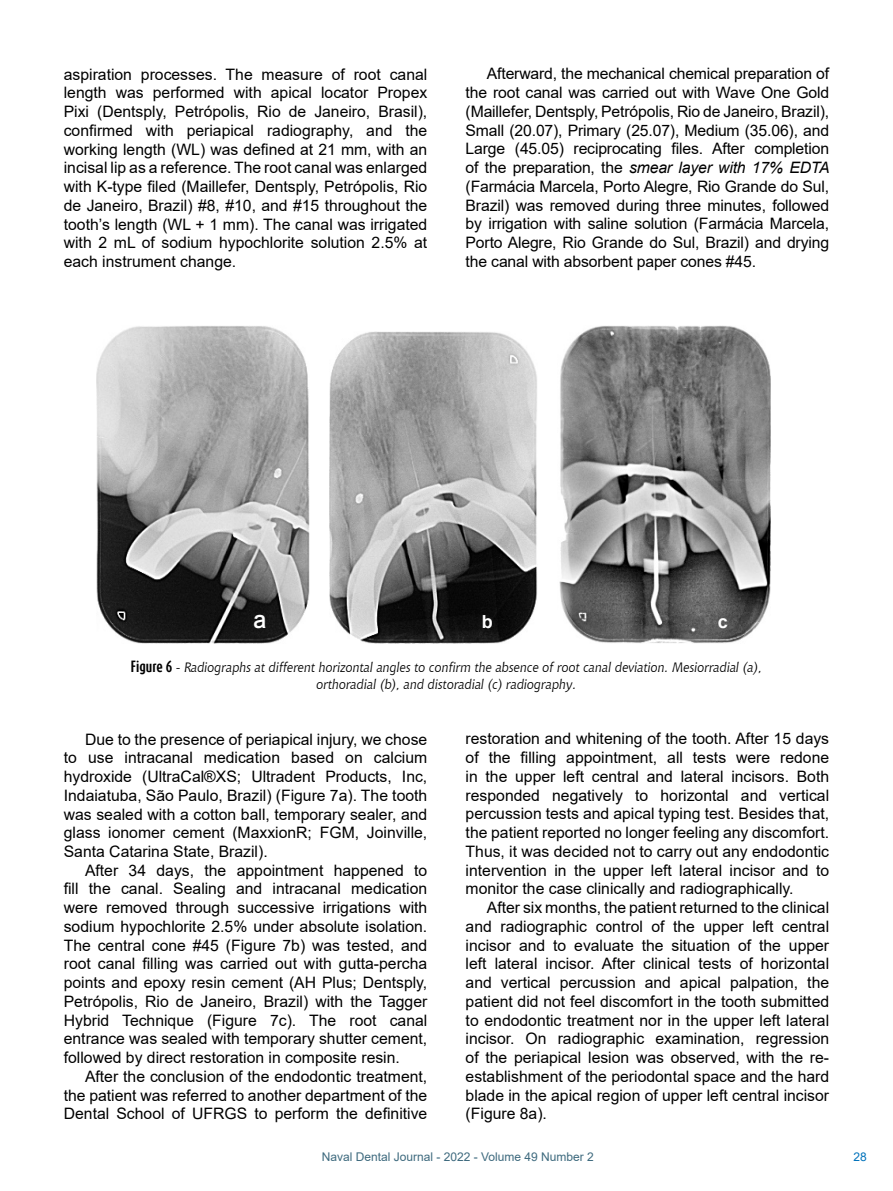
<style>
.page{position:relative;width:893px;height:1191px;background:#fff}
.page>*{position:absolute;margin:0;border:0;box-sizing:border-box;transform-origin:0 0}
.t1{font:700 18px "Arial";color:#fff}
.t2{font:15.75px/18.8px "Arial";color:#000;text-align:justify}
.t3{font:italic 13.5px/16.5px "Chianti OSFBT";color:#000;text-align:center}
.t4{font:12px "Arial";color:#3e6a7e}
.t5{font:12px "Arial";color:#0072bb}
.s1{font-style:italic}
.s2{font-family:"Dax Compact";font-weight:700;font-style:normal}
</style>
<div class="page">
<img style="left:97px;top:326px;width:213px;height:318px">
<img style="left:330px;top:331px;width:207px;height:313px">
<img style="left:559px;top:325px;width:211px;height:318px">
<p class="t2" style="left:64px;top:64px;width:365px">aspiration processes. The measure of root canal length was performed with apical locator Propex Pixi (Dentsply, Petrópolis, Rio de Janeiro, Brasil), confirmed with periapical radiography, and the working length (WL) was defined at 21 mm, with an incisal lip as a reference. The root canal was enlarged with K-type filed (Maillefer, Dentsply, Petrópolis, Rio de Janeiro, Brazil) #8, #10, and #15 throughout the tooth’s length (WL + 1 mm). The canal was irrigated with 2 mL of sodium hypochlorite solution 2.5% at each instrument change.</p>
<p class="t2" style="left:466px;top:64px;width:366px;text-indent:21px">Afterward, the mechanical chemical preparation of the root canal was carried out with Wave One Gold (Maillefer, Dentsply, Petrópolis, Rio de Janeiro, Brazil), Small (20.07), Primary (25.07), Medium (35.06), and Large (45.05) reciprocating files. After completion of the preparation, the <span class="s1">smear layer with 17% EDTA </span>(Farmácia Marcela, Porto Alegre, Rio Grande do Sul, Brazil) was removed during three minutes, followed by irrigation with saline solution (Farmácia Marcela, Porto Alegre, Rio Grande do Sul, Brazil) and drying the canal with absorbent paper cones #45.</p>
<p class="t1" style="left:253px;top:609px;width:14px">A</p>
<p class="t1" style="left:482px;top:609px;width:12px">b</p>
<p class="t1" style="left:718px;top:609px;width:12px">c</p>
<p class="t3" style="left:131px;top:659px;width:633px"><span class="s2">Figure 6</span> - Radiographs at different horizontal angles to confirm the absence of root canal deviation. Mesiorradial (a), orthoradial (b), and distoradial (c) radiography.</p>
<p class="t2" style="left:64px;top:729px;width:365px;text-indent:21px">Due to the presence of periapical injury, we chose to use intracanal medication based on calcium hydroxide (UltraCal®XS; Ultradent Products, Inc, Indaiatuba, São Paulo, Brazil) (Figure 7a). The tooth was sealed with a cotton ball, temporary sealer, and glass ionomer cement (MaxxionR; FGM, Joinville, Santa Catarina State, Brazil).</p>
<p class="t2" style="left:64px;top:860px;width:365px;text-indent:21px">After 34 days, the appointment happened to fill the canal. Sealing and intracanal medication were removed through successive irrigations with sodium hypochlorite 2.5% under absolute isolation.<br>The central cone #45 (Figure 7b) was tested, and root canal filling was carried out with gutta-percha points and epoxy resin cement (AH Plus; Dentsply, Petrópolis, Rio de Janeiro, Brazil) with the Tagger Hybrid Technique (Figure 7c). The root canal entrance was sealed with temporary shutter cement, followed by direct restoration in composite resin.</p>
<p class="t2" style="left:64px;top:1067px;width:365px;text-indent:21px">After the conclusion of the endodontic treatment, the patient was referred to another department of the Dental School of UFRGS to perform the definitive</p>
<p class="t2" style="left:466px;top:729px;width:365px">restoration and whitening of the tooth. After 15 days of the filling appointment, all tests were redone in the upper left central and lateral incisors. Both responded negatively to horizontal and vertical percussion tests and apical typing test. Besides that, the patient reported no longer feeling any discomfort.<br>Thus, it was decided not to carry out any endodontic intervention in the upper left lateral incisor and to monitor the case clinically and radiographically.</p>
<p class="t2" style="left:466px;top:898px;width:365px;text-indent:21px">After six months, the patient returned to the clinical and radiographic control of the upper left central incisor and to evaluate the situation of the upper left lateral incisor. After clinical tests of horizontal and vertical percussion and apical palpation, the patient did not feel discomfort in the tooth submitted to endodontic treatment nor in the upper left lateral incisor. On radiographic examination, regression of the periapical lesion was observed, with the re&shy;establishment of the periodontal space and the hard blade in the apical region of upper left central incisor (Figure 8a).</p>
<p class="t4" style="left:322px;top:1148px;width:274px">Naval Dental Journal - 2022 - Volume 49 Number 2</p>
<p class="t5" style="left:853px;top:1148px;width:15px">28</p>
</div>
